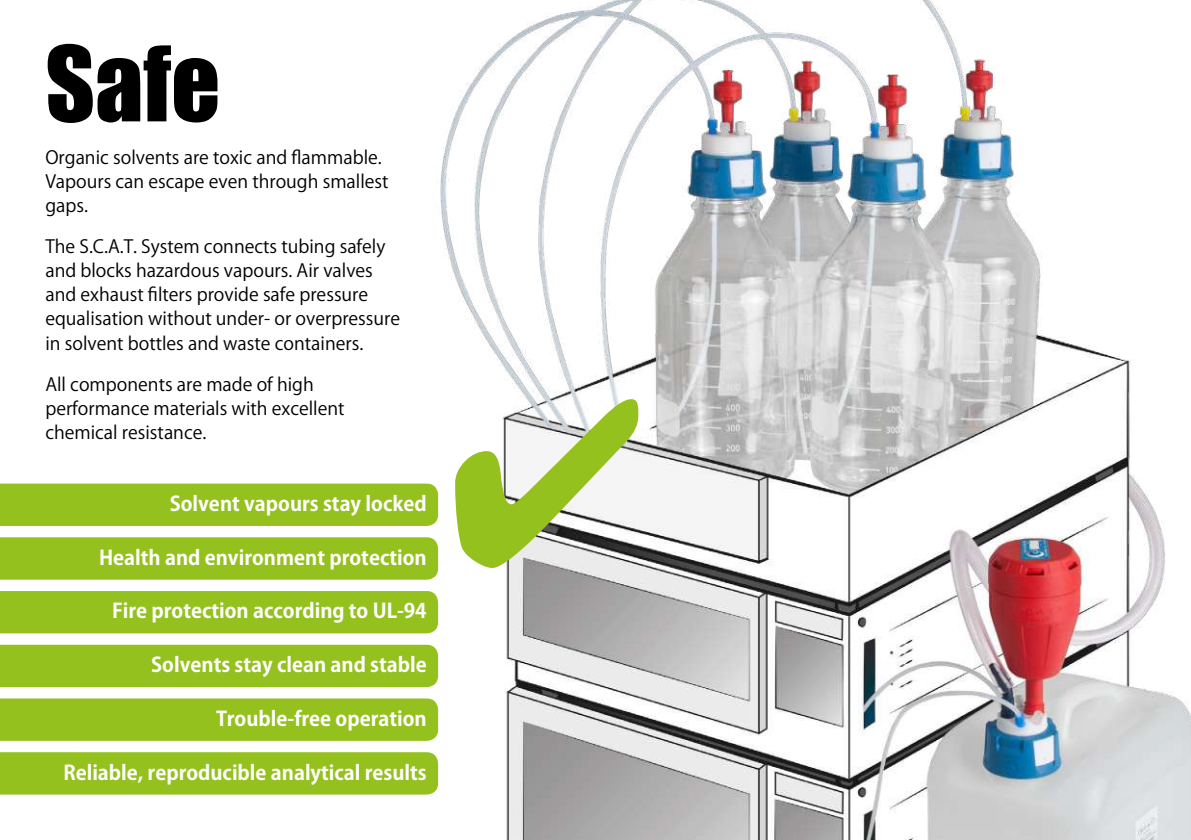
<style>
.page{position:relative;width:1191px;height:840px;background:#fff}
.page>*{position:absolute;margin:0;border:0;box-sizing:border-box;transform-origin:0 0}
.t1{font:96px "Impact";color:#000}
.t2{font:700 20px "Koz Go Pr 6 N";color:#fff}
.t3{font:18px/24px "Koz Go Pr 6 N";color:#000}
</style>
<div class="page">
<img style="left:397px;top:0;width:794px;height:839px">
<div style="left:0;top:483px;width:438px;height:42px;background:#95c11f"></div>
<div style="left:0;top:537px;width:438px;height:42px;background:#95c11f"></div>
<div style="left:0;top:590px;width:438px;height:43px;background:#95c11f"></div>
<div style="left:0;top:644px;width:438px;height:42px;background:#95c11f"></div>
<div style="left:0;top:698px;width:438px;height:42px;background:#95c11f"></div>
<div style="left:0;top:751px;width:438px;height:43px;background:#95c11f"></div>
<svg style="left:455px;top:399px;width:183px;height:168px"></svg>
<h1 class="t1" style="left:45px;top:9px;width:176px">Safe</h1>
<p class="t3" style="left:45px;top:146px;width:345px">Organic solvents are toxic and flammable.<br>Vapours can escape even through smallest gaps.</p>
<p class="t3" style="left:45px;top:235px;width:356px">The S.C.A.T. System connects tubing safely and blocks hazardous vapours. Air valves and exhaust filters provide safe pressure equalisation without under- or overpressure in solvent bottles and waste containers.</p>
<p class="t3" style="left:45px;top:372px;width:301px">All components are made of high performance materials with excellent chemical resistance.</p>
<p class="t2" style="left:170px;top:492px;width:258px">Solvent vapours stay locked</p>
<p class="t2" style="left:99px;top:546px;width:329px">Health and environment protection</p>
<p class="t2" style="left:112px;top:599px;width:316px">Fire protection according to UL-94</p>
<p class="t2" style="left:151px;top:653px;width:277px">Solvents stay clean and stable</p>
<p class="t2" style="left:216px;top:707px;width:212px">Trouble-free operation</p>
<p class="t2" style="left:63px;top:760px;width:365px">Reliable, reproducible analytical results</p>
</div>
